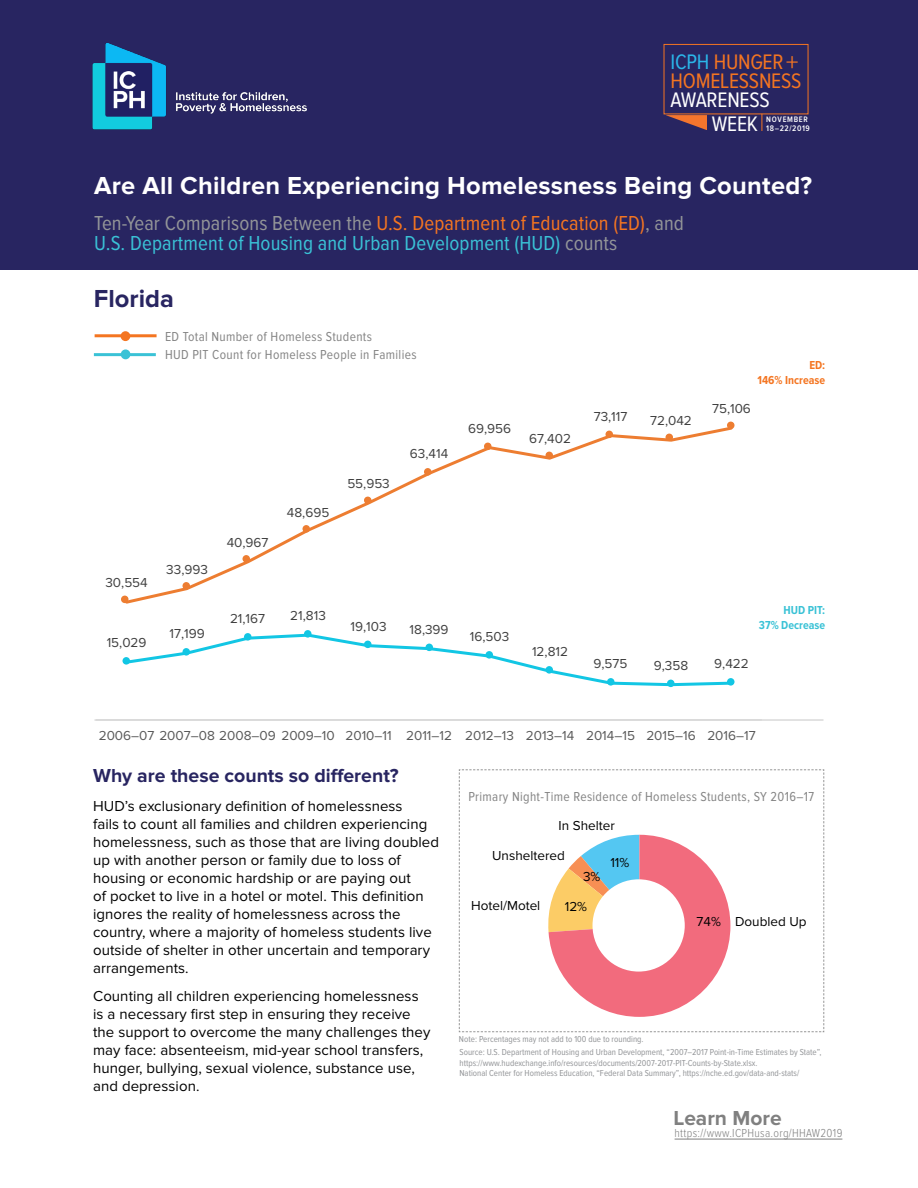
<style>
.page{position:relative;width:918px;height:1188px;background:#fff}
.page>*{position:absolute;margin:0;border:0;box-sizing:border-box;transform-origin:0 0}
.t1{font:300 29.4px "Proxima Nova A Cond";color:#f47521}
.t2{font:700 25.5px "Proxima Nova";letter-spacing:.01em;color:#fff}
.t3{font:700 25.5px "Proxima Nova";color:#282561}
.t4{font:21.75px/19.4px "Proxima Nova A Cond";letter-spacing:-.01em;color:#f47521}
.t5{font:21.75px "Proxima Nova A Cond";letter-spacing:-.01em;color:#fff}
.t6{font:21px/19.5px "Proxima Nova Cond";letter-spacing:.005em;color:#3ac2d6}
.t7{font:700 21px "Proxima Nova";color:#808080}
.t8{font:700 19.5px "Proxima Nova";color:#282561}
.t9{font:15px/18px "Proxima Nova";letter-spacing:.005em;color:#000}
.t10{font:13.5px "Proxima Nova A";color:#404040}
.t11{font:13.5px/18px "Proxima Nova Cond";letter-spacing:.025em;color:#858585}
.t12{font:13.5px "Proxima Nova A";color:#595959}
.t13{font:13.5px/29.7px "Proxima Nova";color:#000}
.t14{font:300 12px "Proxima Nova Cond";letter-spacing:.025em;color:#808080}
.t15{font:700 12px/14.4px "Proxima Nova Cond";color:#3ac2d6;text-align:right}
.t16{font:700 12px/14.4px "Proxima Nova Cond";color:#f47521;text-align:right}
.t17{font:9px/10.8px "Proxima Nova Cond";color:#939598}
.t18{font:600 8.4px "Proxima Nova A Cond";letter-spacing:.07em;color:#fff}
.t19{font:600 8.25px "Proxima Nova A Cond";letter-spacing:.085em;color:#fff}
.s1{color:#2bb6e9}
.s2{color:#939598}
.s3{color:#f47521}
</style>
<div class="page">
<div style="left:0;top:0;width:918px;height:270px;background:#282561"></div>
<img style="left:92px;top:43px;width:215px;height:87px">
<hr style="left:675px;top:1139px;width:167px;height:1px;background:#808080">
<hr style="left:95px;top:334px;width:62px;height:3px;background:#f47521">
<hr style="left:94px;top:353px;width:62px;height:3px;background:#3ac2d6">
<div style="left:121px;top:332px;width:9px;height:8px;background:#f47521;border-radius:50%"></div>
<div style="left:121px;top:331px;width:9px;height:10px;border:2px solid #f47521;border-radius:50%"></div>
<div style="left:121px;top:350px;width:9px;height:9px;background:#3ac2d6;border-radius:50%"></div>
<div style="left:121px;top:349px;width:9px;height:10px;border:2px solid #3ac2d6;border-radius:50%"></div>
<svg style="left:762px;top:114px;width:1px;height:17px"></svg>
<svg style="left:666px;top:115px;width:41px;height:15px"></svg>
<div style="left:664px;top:44px;width:144px;height:70px;border:1px solid #f47521"></div>
<svg style="left:121px;top:421px;width:614px;height:267px"></svg>
<hr style="left:94px;top:719px;width:730px;height:2px;background:#d9d9d9">
<svg style="left:459px;top:769px;width:365px;height:263px"></svg>
<div style="left:593px;top:879px;width:92px;height:93px;background:#fff;border-radius:50%"></div>
<h3 class="t4" style="left:671px;top:51px;width:132px"><span class="s1">ICPH</span> HUNGER<br>HOMELESSNESS</h3>
<h3 class="t5" style="left:671px;top:88px;width:101px">AWARENESS</h3>
<h1 class="t1" style="left:786px;top:46px;width:14px">+</h1>
<h3 class="t5" style="left:712px;top:112px;width:48px">WEEK</h3>
<p class="t19" style="left:766px;top:115px;width:43px">NOVEMBER</p>
<p class="t18" style="left:766px;top:123px;width:45px">18–22/2019</p>
<h2 class="t2" style="left:94px;top:171px;width:720px">Are All Children Experiencing Homelessness Being Counted?</h2>
<h3 class="t6" style="left:94px;top:214px;width:591px"><span class="s2">Ten-Year Comparisons Between the</span> <span class="s3">U.S. Department of Education (ED)</span><span class="s2">, and<br></span>U.S. Department of Housing and Urban Development (HUD) <span class="s2">counts</span></h3>
<h2 class="t3" style="left:94px;top:284px;width:82px">Florida</h2>
<p class="t11" style="left:165px;top:328px;width:253px">ED Total Number of Homeless Students<br>HUD PIT Count for Homeless People in Families</p>
<p class="t10" style="left:105px;top:575px;width:44px">30,554</p>
<p class="t10" style="left:107px;top:635px;width:41px">15,029</p>
<p class="t10" style="left:166px;top:562px;width:43px">33,993</p>
<p class="t10" style="left:170px;top:626px;width:37px">17,199</p>
<p class="t10" style="left:227px;top:535px;width:43px">40,967</p>
<p class="t10" style="left:287px;top:505px;width:44px">48,695</p>
<p class="t10" style="left:347px;top:476px;width:44px">55,953</p>
<p class="t10" style="left:410px;top:446px;width:40px">63,414</p>
<p class="t10" style="left:230px;top:611px;width:37px">21,167</p>
<p class="t10" style="left:290px;top:608px;width:37px">21,813</p>
<p class="t10" style="left:351px;top:619px;width:38px">19,103</p>
<p class="t10" style="left:410px;top:622px;width:41px">18,399</p>
<p class="t10" style="left:468px;top:421px;width:44px">69,956</p>
<p class="t10" style="left:529px;top:431px;width:43px">67,402</p>
<p class="t10" style="left:470px;top:629px;width:41px">16,503</p>
<p class="t10" style="left:532px;top:644px;width:37px">12,812</p>
<p class="t10" style="left:594px;top:409px;width:35px">73,117</p>
<p class="t10" style="left:650px;top:413px;width:43px">72,042</p>
<p class="t16" style="left:758px;top:358px;width:69px">ED:<br>146% Increase</p>
<p class="t10" style="left:712px;top:401px;width:40px">75,106</p>
<p class="t15" style="left:759px;top:603px;width:68px">HUD PIT:<br>37% Decrease</p>
<p class="t10" style="left:594px;top:656px;width:35px">9,575</p>
<p class="t10" style="left:654px;top:658px;width:36px">9,358</p>
<p class="t10" style="left:714px;top:656px;width:36px">9,422</p>
<p class="t12" style="left:99px;top:728px;width:658px">2006–07 2007–08 2008–09 2009–10 2010–11 2011–12 2012–13 2013–14 2014–15 2015–16 2016–17</p>
<h3 class="t8" style="left:93px;top:764px;width:307px">Why are these counts so different?</h3>
<p class="t9" style="left:93px;top:797px;width:347px">HUD’s exclusionary definition of homelessness<br>fails to count all families and children experiencing homelessness, such as those that are living doubled up with another person or family due to loss of housing or economic hardship or are paying out<br>of pocket to live in a hotel or motel. This definition ignores the reality of homelessness across the country, where a majority of homeless students live outside of shelter in other uncertain and temporary arrangements.</p>
<p class="t9" style="left:93px;top:987px;width:339px">Counting all children experiencing homelessness is a necessary first step in ensuring they receive the support to overcome the many challenges they may face: absenteeism, mid-year school transfers, hunger, bullying, sexual violence, substance use, and depression.</p>
<p class="t11" style="left:468px;top:788px;width:347px">Primary Night-Time Residence of Homeless Students, SY 2016–17</p>
<p class="t13" style="left:492px;top:811px;width:124px;text-indent:66px">In Shelter<br>Unsheltered</p>
<p class="t13" style="left:610px;top:848px;width:21px">11%</p>
<p class="t13" style="left:471px;top:891px;width:71px">Hotel/Motel</p>
<p class="t13" style="left:583px;top:862px;width:19px">3%</p>
<p class="t13" style="left:565px;top:891px;width:24px">12%</p>
<p class="t17" style="left:459px;top:1034px;width:186px">Note: Percentages may not add to 100 due to rounding.</p>
<p class="t13" style="left:697px;top:907px;width:26px">74%</p>
<p class="t13" style="left:735px;top:907px;width:73px">Doubled Up</p>
<p class="t17" style="left:459px;top:1047px;width:364px">Source: U.S. Department of Housing and Urban Development, “2007–2017 Point-in-Time Estimates by State”, https://www.hudexchange.info/resources/documents/2007-2017-PIT-Counts-by-State.xlsx.<br>National Center for Homeless Education, “Federal Data Summary”, https://nche.ed.gov/data-and-stats/</p>
<h3 class="t7" style="left:674px;top:1106px;width:110px">Learn More</h3>
<p class="t14" style="left:675px;top:1127px;width:169px">https://www.ICPHusa.org/HHAW2019</p>
</div>
